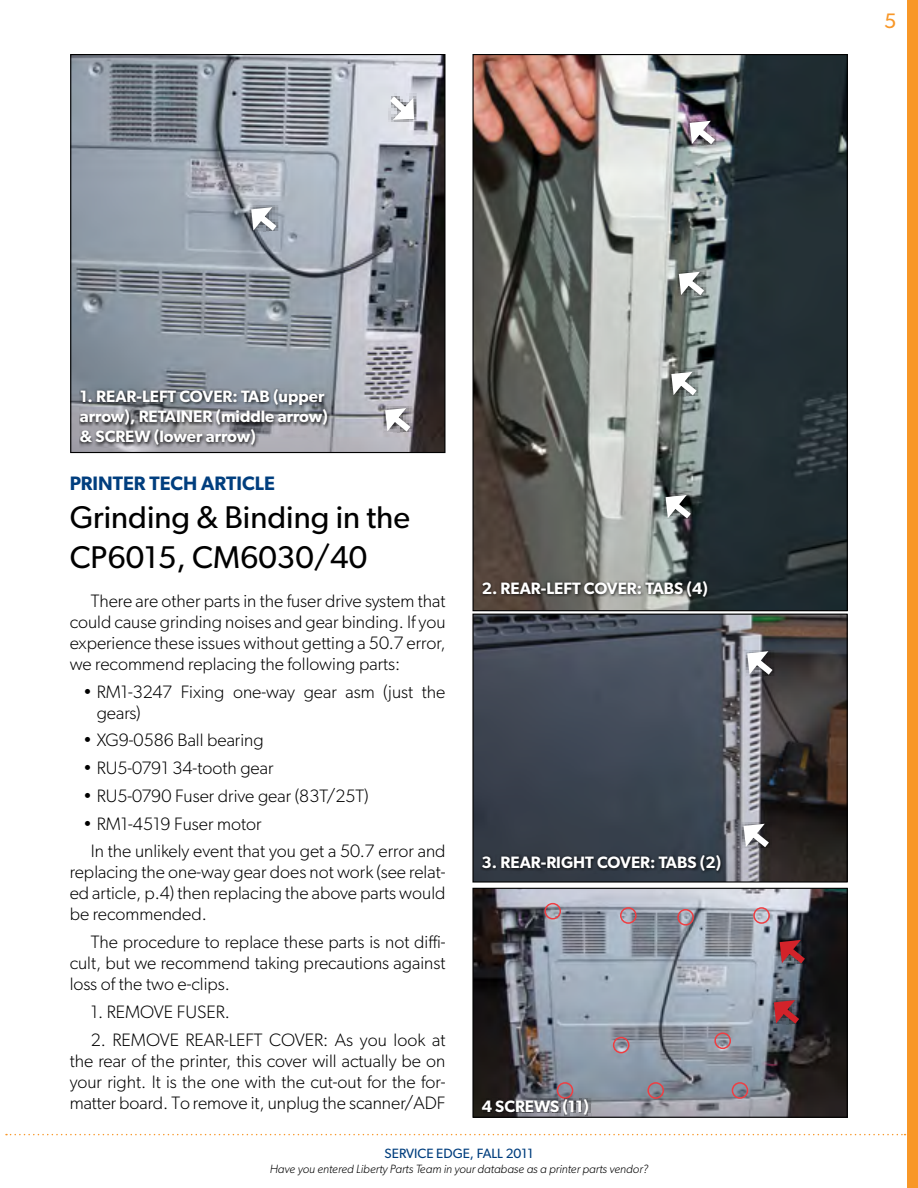
<style>
.page{position:relative;width:918px;height:1188px;background:#fff}
.page>*{position:absolute;margin:0;border:0;box-sizing:border-box;transform-origin:0 0}
.SEBodyPS{font:31.5px/39.6px "Gibson";color:#000}
.t1{font:21px "Gibson";color:#f89728}
.t2{font:600 19.5px "Gibson";color:#003e7e}
.Paragraph_12_14{font:300 18px/21px "Gibson";color:#000;text-align:justify}
.t3{font:600 16.5px/19.8px "Gibson";color:#fff}
.t4{font:13.5px "Gibson";color:#003e7e}
.t5{font:italic 300 12px "Gibson";color:#000}
</style>
<div class="page">
<div style="left:908px;top:0;width:10px;height:1188px;background:#f89728"></div>
<svg style="left:6px;top:1134px;width:900px;height:1px"></svg>
<img style="left:474px;top:616px;width:372px;height:265px">
<div style="left:472px;top:614px;width:376px;height:269px;border:1px solid #000"></div>
<img style="left:72px;top:56px;width:372px;height:395px">
<div style="left:70px;top:54px;width:376px;height:399px;border:1px solid #000"></div>
<img style="left:474px;top:56px;width:372px;height:553px">
<div style="left:79px;top:388px;width:252px;height:60px;background:#000;opacity:.75"></div>
<div style="left:481px;top:580px;width:229px;height:19px;background:#000;opacity:.75"></div>
<img style="left:474px;top:890px;width:372px;height:226px">
<div style="left:472px;top:888px;width:376px;height:230px;border:1px solid #000"></div>
<div style="left:677px;top:909px;width:17px;height:17px;border:2px solid #ef3e42;border-radius:50%"></div>
<div style="left:753px;top:907px;width:17px;height:17px;border:2px solid #ef3e42;border-radius:50%"></div>
<div style="left:544px;top:903px;width:17px;height:17px;border:2px solid #ef3e42;border-radius:50%"></div>
<div style="left:620px;top:907px;width:17px;height:17px;border:2px solid #ef3e42;border-radius:50%"></div>
<div style="left:714px;top:1032px;width:17px;height:17px;border:2px solid #ef3e42;border-radius:50%"></div>
<div style="left:613px;top:1037px;width:16px;height:16px;border:2px solid #ef3e42;border-radius:50%"></div>
<div style="left:732px;top:1082px;width:16px;height:17px;border:2px solid #ef3e42;border-radius:50%"></div>
<div style="left:647px;top:1082px;width:17px;height:17px;border:2px solid #ef3e42;border-radius:50%"></div>
<div style="left:557px;top:1082px;width:16px;height:17px;border:2px solid #ef3e42;border-radius:50%"></div>
<div style="left:481px;top:1097px;width:111px;height:20px;background:#000;opacity:.75"></div>
<div style="left:480px;top:854px;width:243px;height:19px;background:#000;opacity:.75"></div>
<svg style="left:382px;top:87px;width:43px;height:43px;background:#b8bac1"></svg>
<svg style="left:241px;top:198px;width:43px;height:42px;background:#848b95"></svg>
<svg style="left:375px;top:399px;width:43px;height:42px;background:#8e8b91"></svg>
<svg style="left:680px;top:111px;width:43px;height:43px;background:#6d6570"></svg>
<svg style="left:669px;top:262px;width:43px;height:43px;background:#727a76"></svg>
<svg style="left:662px;top:362px;width:42px;height:43px;background:#6f7773"></svg>
<svg style="left:656px;top:485px;width:42px;height:43px;background:#515958"></svg>
<svg style="left:737px;top:642px;width:43px;height:42px;background:#63646a"></svg>
<svg style="left:734px;top:814px;width:42px;height:43px;background:#5e5c61"></svg>
<svg style="left:770px;top:930px;width:43px;height:43px;background:#464c55"></svg>
<svg style="left:764px;top:991px;width:43px;height:42px;background:#4c545e"></svg>
<p class="t3" style="left:80px;top:386px;width:249px">1. REAR-LEFT COVER: TAB (upper arrow), RETAINER (middle arrow) &amp; SCREW (lower arrow)</p>
<p class="t2" style="left:70px;top:472px;width:207px">PRINTER TECH ARTICLE</p>
<p class="SEBodyPS" style="left:70px;top:497px;width:342px">Grinding &amp; Binding in the<br>CP6015, CM6030/40</p>
<p class="Paragraph_12_14" style="left:70px;top:590px;width:377px;text-indent:21px">There are other parts in the fuser drive system that could cause grinding noises and gear binding. If you experience these issues without getting a 50.7 error, we recommend replacing the following parts:</p>
<p class="Paragraph_12_14" style="left:97px;top:681px;width:350px;text-indent:-14px">• RM1-3247 Fixing one-way gear asm (just the gears)</p>
<p class="Paragraph_12_14" style="left:83px;top:730px;width:182px">• XG9-0586 Ball bearing</p>
<p class="Paragraph_12_14" style="left:83px;top:757px;width:192px">• RU5-0791 34-tooth gear</p>
<p class="Paragraph_12_14" style="left:83px;top:785px;width:287px">• RU5-0790 Fuser drive gear (83T/25T)</p>
<p class="Paragraph_12_14" style="left:83px;top:813px;width:180px">• RM1-4519 Fuser motor</p>
<p class="Paragraph_12_14" style="left:70px;top:841px;width:377px;text-indent:21px">In the unlikely event that you get a 50.7 error and replacing the one-way gear does not work (see relat&shy;ed article, p.4) then replacing the above parts would be recommended.</p>
<p class="Paragraph_12_14" style="left:70px;top:931px;width:377px;text-indent:21px">The procedure to replace these parts is not diffi&shy;cult, but we recommend taking precautions against loss of the two e-clips.</p>
<p class="Paragraph_12_14" style="left:91px;top:1001px;width:141px">1. REMOVE FUSER.</p>
<p class="Paragraph_12_14" style="left:70px;top:1029px;width:377px;text-indent:21px">2. REMOVE REAR-LEFT COVER: As you look at the rear of the printer, this cover will actually be on your right. It is the one with the cut-out for the for&shy;matter board. To remove it, unplug the scanner/ADF</p>
<p class="t3" style="left:482px;top:578px;width:228px">2. REAR-LEFT COVER: TABS (4)</p>
<p class="t3" style="left:482px;top:852px;width:241px">3. REAR-RIGHT COVER: TABS (2)</p>
<p class="t3" style="left:482px;top:1096px;width:109px">4 SCREWS (11)</p>
<p class="t4" style="left:385px;top:1145px;width:150px">SERVICE EDGE, FALL 2011</p>
<p class="t5" style="left:270px;top:1161px;width:380px">Have you entered Liberty Parts Team in your database as a printer parts vendor?</p>
<p class="t1" style="left:884px;top:8px;width:14px">5</p>
</div>
